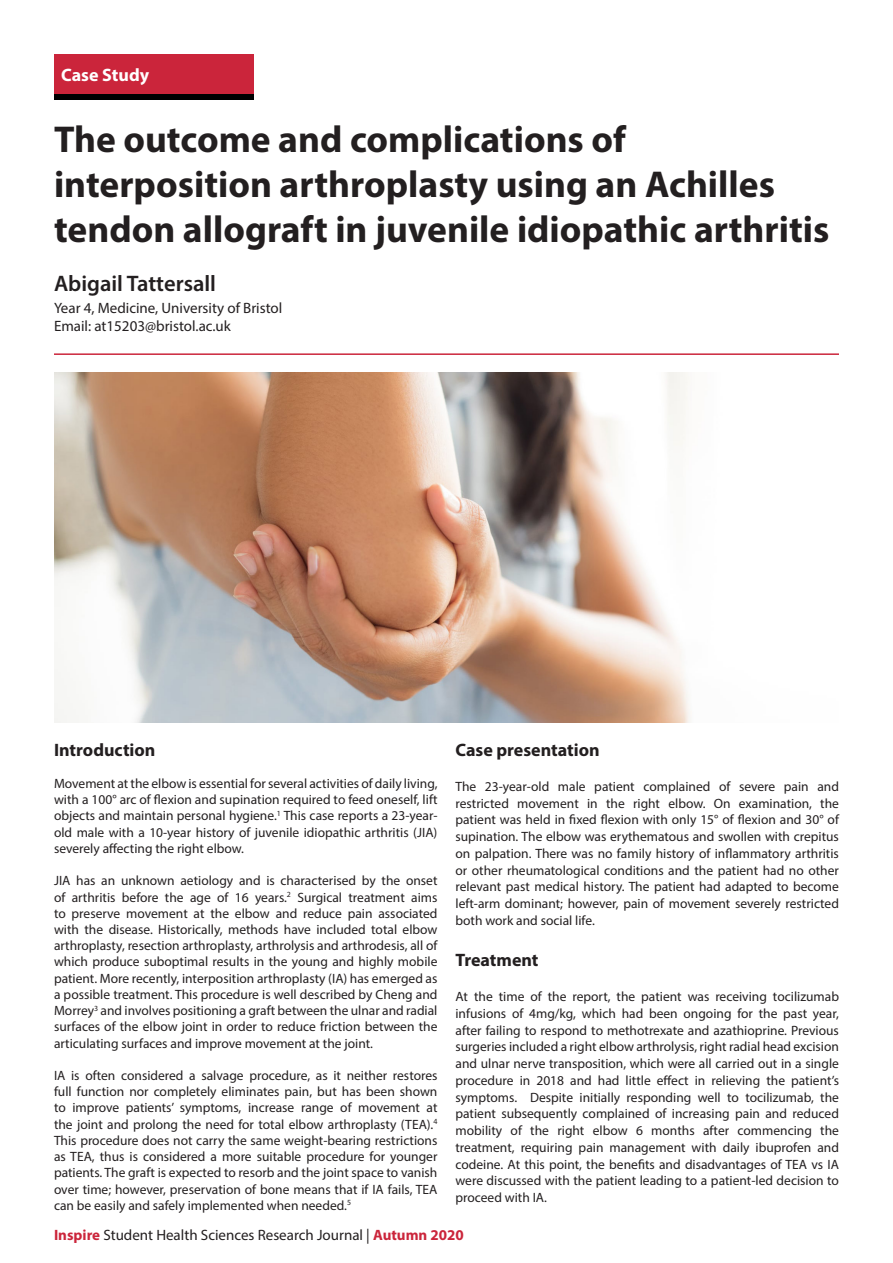
<style>
.page{position:relative;width:893px;height:1263px;background:#fff}
.page>*{position:absolute;margin:0;border:0;box-sizing:border-box;transform-origin:0 0}
.t1{font:700 37.5px/45px "Myriad Pro";color:#231f20}
.t2{font:600 22.5px "Myriad Pro";color:#231f20}
.t3{font:700 18px "Myriad Pro";color:#231f20}
.t4{font:700 18px "Myriad Pro";color:#fff}
.t5{font:15px "Myriad Pro";color:#231f20}
.t6{font:13.5px/16.2px "Myriad Pro";color:#231f20;text-align:justify}
.s1{font-weight:700;color:#cb253b}
</style>
<div class="page">
<div style="left:54px;top:60px;width:200px;height:40px;background:#000001"></div>
<div style="left:54px;top:54px;width:200px;height:40px;background:#cb253b"></div>
<hr style="left:54px;top:353px;width:785px;height:2px;background:#cb253b">
<img style="left:54px;top:372px;width:636px;height:351px">
<p class="t4" style="left:61px;top:63px;width:89px">Case Study</p>
<p class="t1" style="left:54px;top:116px;width:777px">The outcome and complications of interposition arthroplasty using an Achilles tendon allograft in juvenile idiopathic arthritis</p>
<p class="t2" style="left:54px;top:269px;width:164px">Abigail Tattersall</p>
<p class="t5" style="left:54px;top:299px;width:230px">Year 4, Medicine, University of Bristol</p>
<p class="t5" style="left:54px;top:317px;width:178px">Email: at15203@bristol.ac.uk</p>
<p class="t3" style="left:54px;top:738px;width:103px">Introduction</p>
<p class="t6" style="left:54px;top:775px;width:385px">Movement at the elbow is essential for several activities of daily living, with a 100° arc of flexion and supination required to feed oneself, lift objects and maintain personal hygiene.<sup>1</sup> This case reports a 23-year&shy;old male with a 10-year history of juvenile idiopathic arthritis (JIA) severely affecting the right elbow.</p>
<p class="t6" style="left:54px;top:872px;width:385px">JIA has an unknown aetiology and is characterised by the onset of arthritis before the age of 16 years.<sup>2</sup> Surgical treatment aims to preserve movement at the elbow and reduce pain associated with the disease. Historically, methods have included total elbow arthroplasty, resection arthroplasty, arthrolysis and arthrodesis, all of which produce suboptimal results in the young and highly mobile patient. More recently, interposition arthroplasty (IA) has emerged as a possible treatment. This procedure is well described by Cheng and Morrey<sup>3</sup> and involves positioning a graft between the ulnar and radial surfaces of the elbow joint in order to reduce friction between the articulating surfaces and improve movement at the joint.</p>
<p class="t6" style="left:54px;top:1067px;width:385px">IA is often considered a salvage procedure, as it neither restores full function nor completely eliminates pain, but has been shown to improve patients’ symptoms, increase range of movement at the joint and prolong the need for total elbow arthroplasty (TEA).<sup>4<br></sup>This procedure does not carry the same weight-bearing restrictions as TEA, thus is considered a more suitable procedure for younger patients. The graft is expected to resorb and the joint space to vanish over time; however, preservation of bone means that if IA fails, TEA can be easily and safely implemented when needed.<sup>5</sup></p>
<p class="t3" style="left:455px;top:738px;width:146px">Case presentation</p>
<p class="t6" style="left:455px;top:778px;width:385px;line-height:16.8px">The 23-year-old male patient complained of severe pain and restricted movement in the right elbow. On examination, the patient was held in fixed flexion with only 15° of flexion and 30° of supination. The elbow was erythematous and swollen with crepitus on palpation. There was no family history of inflammatory arthritis or other rheumatological conditions and the patient had no other relevant past medical history. The patient had adapted to become left-arm dominant; however, pain of movement severely restricted both work and social life.</p>
<p class="t3" style="left:455px;top:948px;width:85px">Treatment</p>
<p class="t6" style="left:455px;top:988px;width:385px;line-height:16.8px">At the time of the report, the patient was receiving tocilizumab infusions of 4mg/kg, which had been ongoing for the past year, after failing to respond to methotrexate and azathioprine. Previous surgeries included a right elbow arthrolysis, right radial head excision and ulnar nerve transposition, which were all carried out in a single procedure in 2018 and had little effect in relieving the patient’s symptoms. Despite initially responding well to tocilizumab, the patient subsequently complained of increasing pain and reduced mobility of the right elbow 6 months after commencing the treatment, requiring pain management with daily ibuprofen and codeine. At this point, the benefits and disadvantages of TEA vs IA were discussed with the patient leading to a patient-led decision to proceed with IA.</p>
<p class="t5" style="left:54px;top:1226px;width:411px"><span class="s1">Inspire</span> Student Health Sciences Research Journal | <span class="s1">Autumn 2020</span></p>
</div>
